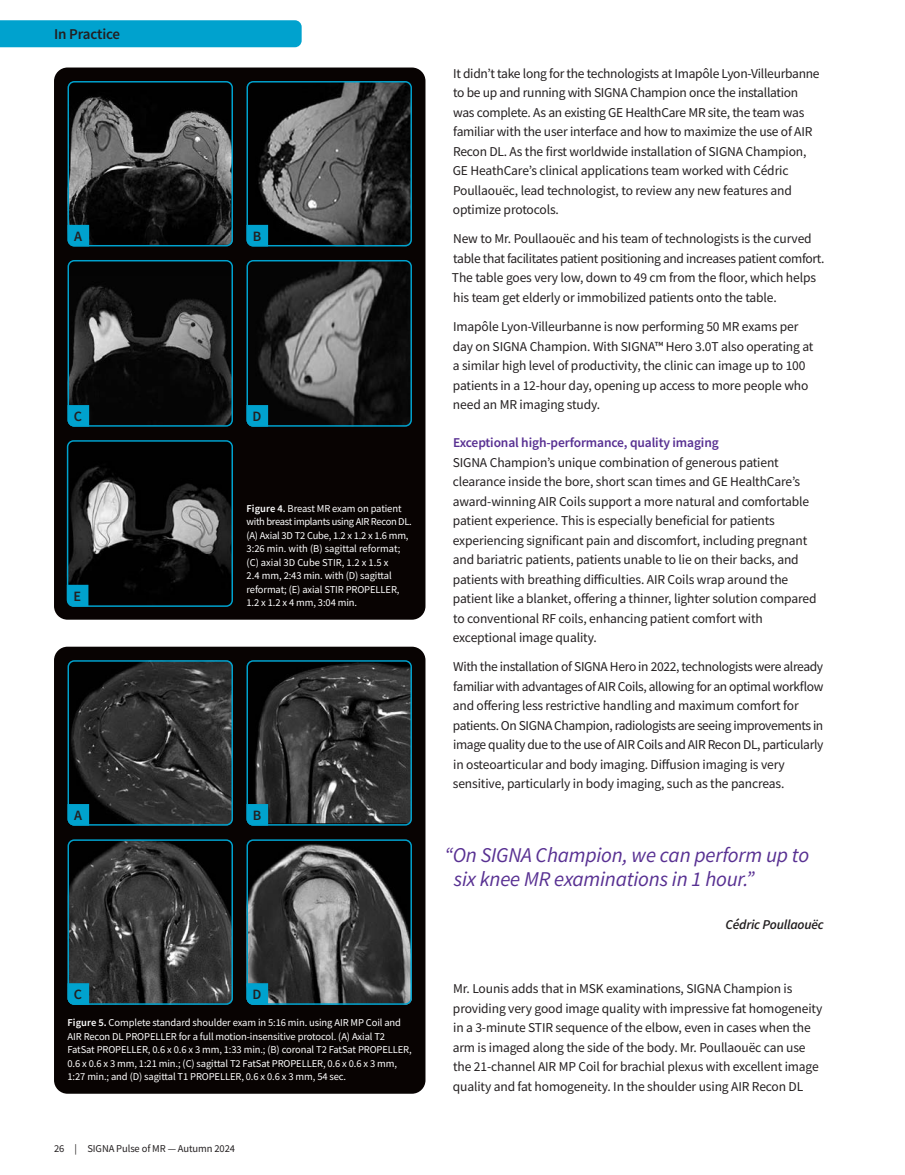
<style>
.page{position:relative;width:905px;height:1175px;background:#fff}
.page>*{position:absolute;margin:0;border:0;box-sizing:border-box;transform-origin:0 0}
.Pull_Quote{font:italic 21px/24px "Source Sans Pro";letter-spacing:-.01em;color:#583092}
.t1{font:600 15px "Source Sans Pro";letter-spacing:-.01em;color:#231f20}
.A_B_C_D_Labels{font:600 14.25px "Source Sans Pro";color:#231f20}
.Body_Copy{font:13.5px/19.5px "Source Sans Pro";letter-spacing:-.01em;color:#231f20}
.Subhead{font:600 13.5px "Source Sans Pro";letter-spacing:-.01em;color:#583092}
.Pull_Quote-2{font:italic 600 13.5px "Source Sans Pro";letter-spacing:-.015em;color:#231f20}
.Figure_Copy{font:10.5px/13.5px "Source Sans Pro";letter-spacing:-.01em;color:#fff}
.t2{font:10.5px "Source Sans Pro";letter-spacing:-.01em;color:#231f20}
.s1{font-weight:600}
</style>
<div class="page">
<div style="left:54px;top:68px;width:371px;height:551px;background:#080302;border-radius:14px"></div>
<img style="left:249px;top:81px;width:163px;height:165px">
<div style="left:246px;top:81px;width:166px;height:165px;border:2px solid #00a2ce;border-radius:6px"></div>
<img style="left:68px;top:81px;width:165px;height:165px">
<div style="left:68px;top:81px;width:165px;height:165px;border:2px solid #00a2ce;border-radius:6px"></div>
<svg style="left:68px;top:225px;width:21px;height:21px"></svg>
<img style="left:249px;top:263px;width:163px;height:163px">
<div style="left:246px;top:260px;width:166px;height:166px;border:2px solid #00a2ce;border-radius:6px"></div>
<svg style="left:246px;top:405px;width:22px;height:21px"></svg>
<img style="left:68px;top:260px;width:165px;height:166px">
<div style="left:68px;top:260px;width:165px;height:166px;border:2px solid #00a2ce;border-radius:6px"></div>
<svg style="left:68px;top:405px;width:21px;height:21px"></svg>
<img style="left:67px;top:443px;width:166px;height:164px">
<div style="left:67px;top:440px;width:166px;height:167px;border:2px solid #00a2ce;border-radius:6px"></div>
<svg style="left:67px;top:585px;width:21px;height:21px"></svg>
<div style="left:54px;top:646px;width:371px;height:447px;background:#080302;border-radius:14px"></div>
<img style="left:249px;top:663px;width:163px;height:159px">
<div style="left:246px;top:660px;width:166px;height:165px;border:2px solid #00a2ce;border-radius:6px"></div>
<svg style="left:246px;top:804px;width:22px;height:21px"></svg>
<img style="left:249px;top:842px;width:163px;height:162px">
<div style="left:246px;top:839px;width:166px;height:165px;border:2px solid #00a2ce;border-radius:6px"></div>
<svg style="left:246px;top:983px;width:22px;height:21px"></svg>
<img style="left:68px;top:660px;width:165px;height:165px">
<div style="left:68px;top:660px;width:165px;height:165px;border:2px solid #00a2ce;border-radius:6px"></div>
<svg style="left:68px;top:804px;width:21px;height:21px"></svg>
<img style="left:68px;top:842px;width:165px;height:162px">
<div style="left:68px;top:839px;width:165px;height:165px;border:2px solid #00a2ce;border-radius:6px"></div>
<svg style="left:68px;top:983px;width:21px;height:21px"></svg>
<svg style="left:246px;top:225px;width:22px;height:21px"></svg>
<div style="left:0;top:20px;width:302px;height:27px;background:#00a2ce"></div>
<p class="t1" style="left:54px;top:24px;width:68px">In Practice</p>
<p class="A_B_C_D_Labels" style="left:74px;top:227px;width:9px">A</p>
<p class="A_B_C_D_Labels" style="left:253px;top:227px;width:10px">B</p>
<p class="A_B_C_D_Labels" style="left:74px;top:407px;width:10px">C</p>
<p class="A_B_C_D_Labels" style="left:252px;top:407px;width:10px">D</p>
<p class="A_B_C_D_Labels" style="left:73px;top:587px;width:9px">E</p>
<p class="A_B_C_D_Labels" style="left:74px;top:806px;width:9px">A</p>
<p class="A_B_C_D_Labels" style="left:74px;top:985px;width:10px">C</p>
<p class="Figure_Copy" style="left:246px;top:501px;width:167px"><span class="s1">Figure 4.</span> Breast MR exam on patient with breast implants using AIR Recon DL. (A) Axial 3D T2 Cube, 1.2 x 1.2 x 1.6 mm, 3:26 min. with (B) sagittal reformat; (C) axial 3D Cube STIR, 1.2 x 1.5 x<br>2.4 mm, 2:43 min. with (D) sagittal reformat; (E) axial STIR PROPELLER, 1.2 x 1.2 x 4 mm, 3:04 min.</p>
<p class="A_B_C_D_Labels" style="left:253px;top:806px;width:10px">B</p>
<p class="A_B_C_D_Labels" style="left:252px;top:985px;width:10px">D</p>
<p class="Figure_Copy" style="left:67px;top:1015px;width:346px"><span class="s1">Figure 5.</span> Complete standard shoulder exam in 5:16 min. using AIR MP Coil and AIR Recon DL PROPELLER for a full motion-insensitive protocol. (A) Axial T2<br>FatSat PROPELLER, 0.6 x 0.6 x 3 mm, 1:33 min.; (B) coronal T2 FatSat PROPELLER, 0.6 x 0.6 x 3 mm, 1:21 min.; (C) sagittal T2 FatSat PROPELLER, 0.6 x 0.6 x 3 mm, 1:27 min.; and (D) sagittal T1 PROPELLER, 0.6 x 0.6 x 3 mm, 54 sec.</p>
<p class="t2" style="left:54px;top:1142px;width:182px">26 | SIGNA Pulse of MR — Autumn 2024</p>
<p class="Body_Copy" style="left:453px;top:63px;width:368px">It didn’t take long for the technologists at Imapôle Lyon-Villeurbanne to be up and running with SIGNA Champion once the installation was complete. As an existing GE HealthCare MR site, the team was familiar with the user interface and how to maximize the use of AIR Recon DL. As the first worldwide installation of SIGNA Champion, GE HeathCare’s clinical applications team worked with Cédric Poullaouëc, lead technologist, to review any new features and optimize protocols.</p>
<p class="Body_Copy" style="left:452px;top:229px;width:374px">New to Mr. Poullaouëc and his team of technologists is the curved table that facilitates patient positioning and increases patient comfort.<br>The table goes very low, down to 49 cm from the floor, which helps his team get elderly or immobilized patients onto the table.</p>
<p class="Body_Copy" style="left:453px;top:317px;width:362px">Imapôle Lyon-Villeurbanne is now performing 50 MR exams per day on SIGNA Champion. With SIGNA™ Hero 3.0T also operating at a similar high level of productivity, the clinic can image up to 100 patients in a 12-hour day, opening up access to more people who need an MR imaging study.</p>
<p class="Subhead" style="left:453px;top:434px;width:267px">Exceptional high-performance, quality imaging</p>
<p class="Body_Copy" style="left:452px;top:452px;width:365px">SIGNA Champion’s unique combination of generous patient clearance inside the bore, short scan times and GE HealthCare’s award-winning AIR Coils support a more natural and comfortable patient experience. This is especially beneficial for patients experiencing significant pain and discomfort, including pregnant and bariatric patients, patients unable to lie on their backs, and patients with breathing difficulties. AIR Coils wrap around the patient like a blanket, offering a thinner, lighter solution compared to conventional RF coils, enhancing patient comfort with exceptional image quality.</p>
<p class="Body_Copy" style="left:453px;top:657px;width:372px">With the installation of SIGNA Hero in 2022, technologists were already familiar with advantages of AIR Coils, allowing for an optimal workflow and offering less restrictive handling and maximum comfort for patients. On SIGNA Champion, radiologists are seeing improvements in image quality due to the use of AIR Coils and AIR Recon DL, particularly in osteoarticular and body imaging. Diffusion imaging is very sensitive, particularly in body imaging, such as the pancreas.</p>
<p class="Pull_Quote" style="left:454px;top:842px;width:357px;text-indent:-9px">“On SIGNA Champion, we can perform up to six knee MR examinations in 1 hour.”</p>
<p class="Pull_Quote-2" style="left:725px;top:916px;width:100px">Cédric Poullaouëc</p>
<p class="Body_Copy" style="left:453px;top:979px;width:371px">Mr. Lounis adds that in MSK examinations, SIGNA Champion is providing very good image quality with impressive fat homogeneity in a 3-minute STIR sequence of the elbow, even in cases when the arm is imaged along the side of the body. Mr. Poullaouëc can use the 21-channel AIR MP Coil for brachial plexus with excellent image quality and fat homogeneity. In the shoulder using AIR Recon DL</p>
</div>
